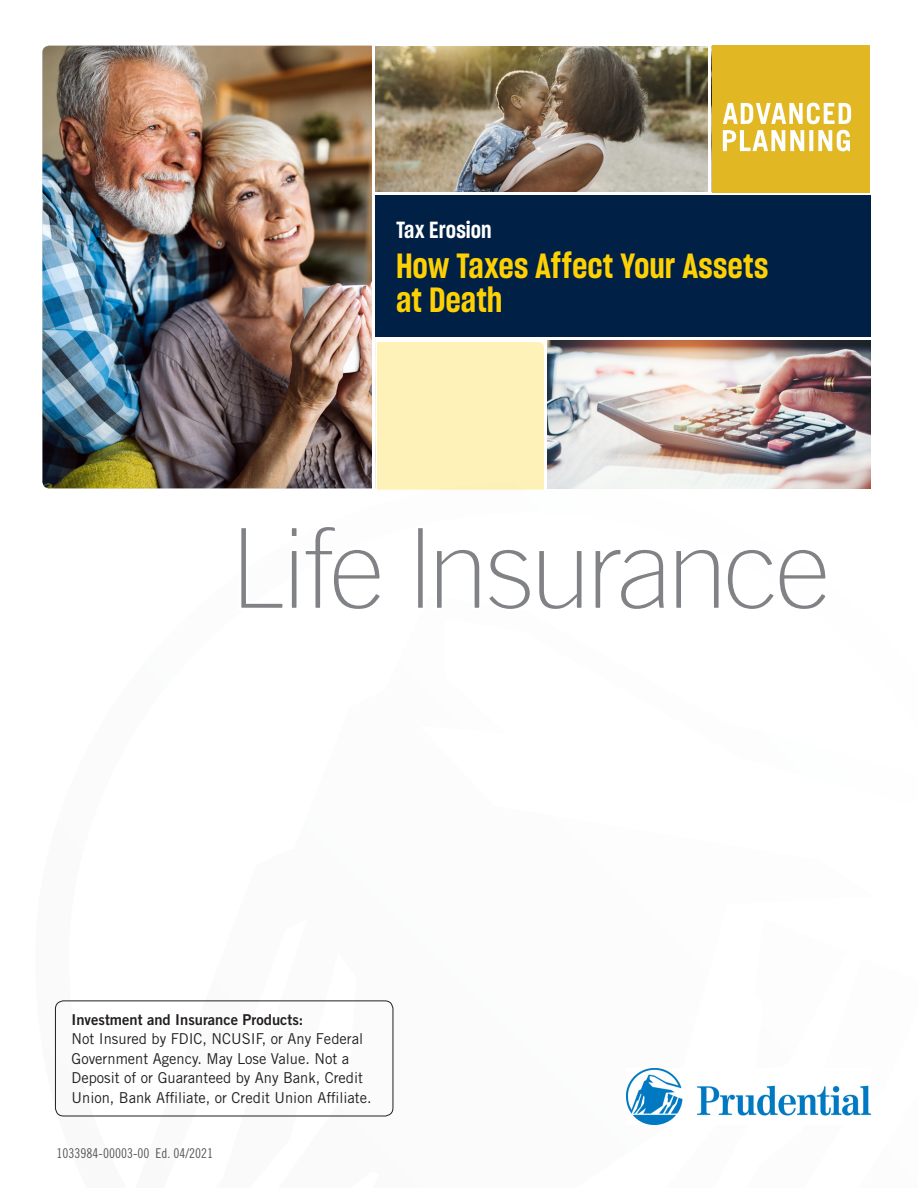
<style>
.page{position:relative;width:918px;height:1188px;background:#fff}
.page>*{position:absolute;margin:0;border:0;box-sizing:border-box;transform-origin:0 0}
.H1_-_title{font:34.2px/34.2px "PF Sharp Grotesk Sm Bold 15";letter-spacing:.005em;color:#fed105}
.H1_-_title-2{font:22.8px "PF Sharp Grotesk Sm Bold 15";color:#fff}
.body{font:15px/19.5px "Trade Gothic LT Std";color:#231f20}
.body-2{font:15px "Trade Gothic LT Std Bd 2";color:#231f20}
.t1{font:13.5px "Trade Gothic LT Std Cn 18";color:#57585a}
</style>
<div class="page">
<svg style="left:241px;top:527px;width:139px;height:82px"></svg>
<svg style="left:437px;top:550px;width:145px;height:59px"></svg>
<svg style="left:595px;top:550px;width:231px;height:59px"></svg>
<div style="left:417px;top:527px;width:7px;height:82px;background:#808285"></div>
<div style="left:416px;top:526px;width:9px;height:84px;border:2px solid #fff"></div>
<img style="left:42px;top:46px;width:330px;height:442px">
<img style="left:375px;top:46px;width:337px;height:146px">
<div style="left:377px;top:342px;width:167px;height:148px;background:#fef2b9"></div>
<img style="left:548px;top:340px;width:323px;height:148px">
<div style="left:375px;top:193px;width:495px;height:146px;background:#002045"></div>
<hr style="left:708px;top:44px;width:3px;height:151px;background:#fff">
<hr style="left:374px;top:192px;width:540px;height:3px;background:#fff">
<hr style="left:374px;top:337px;width:540px;height:3px;background:#fff">
<div style="left:55px;top:1000px;width:338px;height:116px;border:1px solid #231f20;border-radius:8px"></div>
<div style="left:712px;top:45px;width:157px;height:147px;background:#e1b723"></div>
<svg style="left:723px;top:130px;width:127px;height:21px"></svg>
<svg style="left:723px;top:103px;width:128px;height:21px"></svg>
<img style="left:626px;top:1068px;width:245px;height:56px">
<svg style="left:547px;top:340px;width:1px;height:149px"></svg>
<h1 class="H1_-_title-2" style="left:396px;top:214px;width:97px">Tax Erosion</h1>
<h1 class="H1_-_title" style="left:396px;top:248px;width:374px">How Taxes Affect Your Assets at Death</h1>
<p class="body-2" style="left:72px;top:1010px;width:233px">Investment and Insurance Products:</p>
<p class="body" style="left:72px;top:1029px;width:302px">Not Insured by FDIC, NCUSIF, or Any Federal Government Agency. May Lose Value. Not a Deposit of or Guaranteed by Any Bank, Credit Union, Bank Affiliate, or Credit Union Affiliate.</p>
<p class="t1" style="left:57px;top:1145px;width:158px">1033984-00003-00 Ed. 04/2021</p>
</div>
